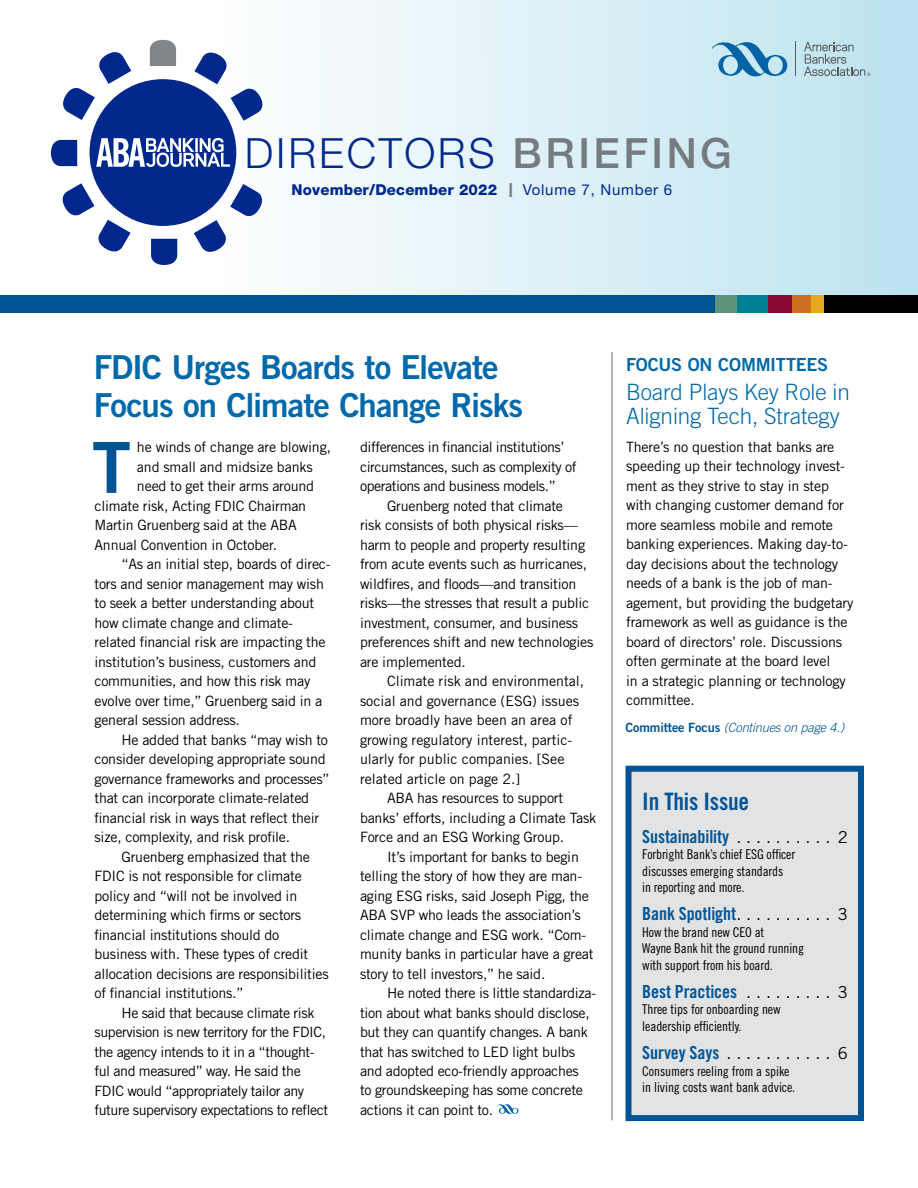
<style>
.page{position:relative;width:918px;height:1188px;background:#fff}
.page>*{position:absolute;margin:0;border:0;box-sizing:border-box;transform-origin:0 0}
.t1{font:70.35px "Trade Gothic LT Std Bd 2";color:#005496}
.t2{font:300 41.7px "Helvetica Neue LT Std";letter-spacing:.07em;color:#00288c}
.t3{font:33px/37.5px "Trade Gothic LT Std Bd 2";letter-spacing:-.03em;color:#0069aa}
.t4{font:24px "Trade Gothic LT Std Bd Cn 20";letter-spacing:-.01em;color:#005496}
.t5{font:300 22.5px/24px "Trade Gothic LT Std";letter-spacing:-.005em;color:#0069aa}
.t6{font:18px "Trade Gothic LT Std Bd Cn 20";letter-spacing:-.005em;color:#005496}
.t7{font:18px "Trade Gothic LT Std Bd 2";letter-spacing:-.015em;color:#0069aa}
.t8{font:16.5px "Trade Gothic LT Std";color:#000}
.t9{font:800 15px "Helvetica Neue LT Std";letter-spacing:.01em;color:#00288c}
.t10{font:14.25px/19.5px "Trade Gothic LT Std";letter-spacing:-.015em;color:#000}
.t11{font:13.5px/16.5px "Trade Gothic LT Std Cn 18";letter-spacing:-.01em;color:#000}
.t12{font:italic 300 12.75px "Trade Gothic LT Std";letter-spacing:-.01em;color:#005496}
.s1{font-weight:500;color:#757b7f}
.s2{font-weight:500;font-size:19.5px;color:#757b7f}
.s3{font-weight:400}
.s4{font-family:"Trade Gothic LT Std Bd 2";font-weight:400;font-style:normal}
.s5{font-family:"Trade Gothic LT Std";font-size:16.5px;color:#000}
.s6{font-family:"Trade Gothic LT Std Bd Cn 20";font-size:18px;color:#005496}
</style>
<div class="page">
<svg style="left:497px;top:1104px;width:21px;height:10px"></svg>
<svg style="left:60px;top:0;width:858px;height:295px"></svg>
<div style="left:822px;top:295px;width:96px;height:18px;background:#000"></div>
<div style="left:0;top:295px;width:729px;height:18px;background:#005496"></div>
<div style="left:811px;top:295px;width:12px;height:18px;background:#e7a71f"></div>
<div style="left:768px;top:295px;width:24px;height:18px;background:#880834"></div>
<div style="left:792px;top:295px;width:19px;height:18px;background:#ce701d"></div>
<div style="left:737px;top:295px;width:31px;height:18px;background:#008095"></div>
<div style="left:715px;top:295px;width:22px;height:18px;background:#60947a"></div>
<div style="left:90px;top:79px;width:146px;height:147px;background:#00288c;border-radius:50%"></div>
<svg style="left:150px;top:40px;width:26px;height:26px"></svg>
<svg style="left:60px;top:48px;width:71px;height:72px"></svg>
<svg style="left:60px;top:183px;width:71px;height:72px"></svg>
<svg style="left:194px;top:184px;width:72px;height:72px"></svg>
<svg style="left:195px;top:49px;width:71px;height:72px"></svg>
<svg style="left:51px;top:140px;width:26px;height:26px"></svg>
<svg style="left:151px;top:239px;width:26px;height:26px"></svg>
<svg style="left:96px;top:138px;width:134px;height:29px"></svg>
<hr style="left:795px;top:42px;width:1px;height:34px;background:#58595b">
<svg style="left:712px;top:42px;width:75px;height:34px;background:#7cb4d4"></svg>
<svg style="left:804px;top:42px;width:67px;height:34px;background:#abc7d1"></svg>
<hr style="left:611px;top:335px;width:2px;height:785px;background:#757b7f">
<div style="left:626px;top:766px;width:238px;height:355px;background:#e2e3e4;border:6px solid #005496"></div>
<div style="left:559px;top:322px;width:113px;height:29px;background:#fff"></div>
<h2 class="t2" style="left:245px;top:127px;width:488px">DIRECTORS <span class="s1">BRIEFING</span></h2>
<p class="t9" style="left:292px;top:181px;width:382px">November/December 2022 <span class="s2">l</span> <span class="s3">Volume 7, Number 6</span></p>
<h3 class="t3" style="left:94px;top:348px;width:431px">FDIC Urges Boards to Elevate<br>Focus on Climate Change Risks</h3>
<h1 class="t1" style="left:92px;top:424px;width:41px">T</h1>
<p class="t10" style="left:360px;top:437px;width:218px">differences in financial institutions’ circumstances, such as complexity of operations and business models.”</p>
<p class="t10" style="left:360px;top:496px;width:235px;text-indent:27px">Gruenberg noted that climate<br>risk consists of both physical risks— harm to people and property resulting from acute events such as hurricanes, wildfires, and floods—and transition risks—the stresses that result a public investment, consumer, and business preferences shift and new technologies are implemented.</p>
<p class="t10" style="left:360px;top:671px;width:226px;text-indent:27px">Climate risk and environmental, social and governance (ESG) issues more broadly have been an area of growing regulatory interest, partic&shy;ularly for public companies. [See related article on page 2.]</p>
<p class="t10" style="left:360px;top:788px;width:238px;text-indent:27px">ABA has resources to support banks’ efforts, including a Climate Task<br>Force and an ESG Working Group.</p>
<p class="t10" style="left:360px;top:847px;width:235px;text-indent:27px">It’s important for banks to begin telling the story of how they are man&shy;aging ESG risks, said Joseph Pigg, the ABA SVP who leads the association’s climate change and ESG work. “Com&shy;munity banks in particular have a great story to tell investors,” he said.</p>
<p class="t10" style="left:360px;top:983px;width:238px;text-indent:27px">He noted there is little standardiza&shy;tion about what banks should disclose, but they can quantify changes. A bank that has switched to LED light bulbs and adopted eco-friendly approaches<br>to groundskeeping has some concrete actions it can point to.</p>
<p class="t10" style="left:137px;top:437px;width:196px">he winds of change are blowing,</p>
<p class="t10" style="left:137px;top:457px;width:177px">and small and midsize banks</p>
<p class="t10" style="left:137px;top:476px;width:179px">need to get their arms around</p>
<p class="t10" style="left:94px;top:496px;width:213px">climate risk, Acting FDIC Chairman</p>
<p class="t10" style="left:94px;top:515px;width:204px">Martin Gruenberg said at the ABA</p>
<p class="t10" style="left:94px;top:535px;width:184px">Annual Convention in October.</p>
<p class="t10" style="left:122px;top:554px;width:211px">“As an initial step, boards of direc-</p>
<p class="t10" style="left:94px;top:574px;width:231px">tors and senior management may wish</p>
<p class="t10" style="left:94px;top:593px;width:221px">to seek a better understanding about</p>
<p class="t10" style="left:94px;top:613px;width:200px">how climate change and climate-</p>
<p class="t10" style="left:94px;top:632px;width:233px">related financial risk are impacting the</p>
<p class="t10" style="left:94px;top:652px;width:224px">institution’s business, customers and</p>
<p class="t10" style="left:94px;top:671px;width:217px">communities, and how this risk may</p>
<p class="t10" style="left:94px;top:691px;width:229px">evolve over time,” Gruenberg said in a</p>
<p class="t10" style="left:94px;top:710px;width:147px">general session address.</p>
<p class="t10" style="left:122px;top:730px;width:208px">He added that banks “may wish to</p>
<p class="t10" style="left:94px;top:749px;width:233px">consider developing appropriate sound</p>
<p class="t10" style="left:94px;top:769px;width:237px">governance frameworks and processes”</p>
<p class="t10" style="left:94px;top:788px;width:216px">that can incorporate climate-related</p>
<p class="t10" style="left:94px;top:808px;width:226px">financial risk in ways that reflect their</p>
<p class="t10" style="left:94px;top:827px;width:197px">size, complexity, and risk profile.</p>
<p class="t10" style="left:122px;top:847px;width:190px">Gruenberg emphasized that the</p>
<p class="t10" style="left:94px;top:866px;width:209px">FDIC is not responsible for climate</p>
<p class="t10" style="left:94px;top:886px;width:204px">policy and “will not be involved in</p>
<p class="t10" style="left:94px;top:905px;width:208px">determining which firms or sectors</p>
<p class="t10" style="left:94px;top:925px;width:186px">financial institutions should do</p>
<p class="t10" style="left:94px;top:944px;width:215px">business with. These types of credit</p>
<p class="t10" style="left:94px;top:964px;width:236px">allocation decisions are responsibilities</p>
<p class="t10" style="left:94px;top:983px;width:150px">of financial institutions.”</p>
<p class="t10" style="left:122px;top:1003px;width:195px">He said that because climate risk</p>
<p class="t10" style="left:94px;top:1022px;width:233px">supervision is new territory for the FDIC,</p>
<p class="t10" style="left:94px;top:1042px;width:222px">the agency intends to it in a “thought-</p>
<p class="t10" style="left:94px;top:1061px;width:208px">ful and measured” way. He said the</p>
<p class="t10" style="left:94px;top:1081px;width:211px">FDIC would “appropriately tailor any</p>
<p class="t10" style="left:94px;top:1100px;width:235px">future supervisory expectations to reflect</p>
<p class="t7" style="left:626px;top:353px;width:204px">FOCUS ON COMMITTEES</p>
<h3 class="t5" style="left:626px;top:380px;width:225px">Board Plays Key Role in<br>Aligning Tech, Strategy</h3>
<p class="t10" style="left:626px;top:437px;width:229px">There’s no question that banks are speeding up their technology invest&shy;ment as they strive to stay in step with changing customer demand for more seamless mobile and remote banking experiences. Making day-to&shy;day decisions about the technology needs of a bank is the job of man&shy;agement, but providing the budgetary framework as well as guidance is the board of directors’ role. Discussions often germinate at the board level<br>in a strategic planning or technology committee.</p>
<p class="t12" style="left:626px;top:719px;width:220px"><span class="s4">Committee Focus</span> (Continues on page 4.)</p>
<h3 class="t4" style="left:642px;top:787px;width:108px">In This Issue</h3>
<p class="t6" style="left:642px;top:825px;width:100px">Sustainability <span class="s5">..........</span></p>
<p class="t8" style="left:838px;top:827px;width:12px">2</p>
<p class="t11" style="left:642px;top:846px;width:154px">Forbright Bank’s chief ESG officer discusses emerging standards in reporting and more.</p>
<p class="t6" style="left:642px;top:903px;width:100px">Bank Spotlight <span class="s5">..........</span></p>
<p class="t8" style="left:838px;top:905px;width:12px">3</p>
<p class="t11" style="left:642px;top:924px;width:163px">How the brand new CEO at<br>Wayne Bank hit the ground running with support from his board.</p>
<p class="t6" style="left:642px;top:981px;width:104px">Best Practices <span class="s5">..........</span></p>
<p class="t8" style="left:838px;top:982px;width:12px">3</p>
<p class="t11" style="left:642px;top:1001px;width:140px">Three tips for onboarding new leadership efficiently.</p>
<p class="t8" style="left:642px;top:1043px;width:83px"><span class="s6">Survey Says</span> ............</p>
<p class="t8" style="left:838px;top:1043px;width:12px">6</p>
<p class="t11" style="left:642px;top:1062px;width:155px">Consumers reeling from a spike in living costs want bank advice.</p>
</div>
